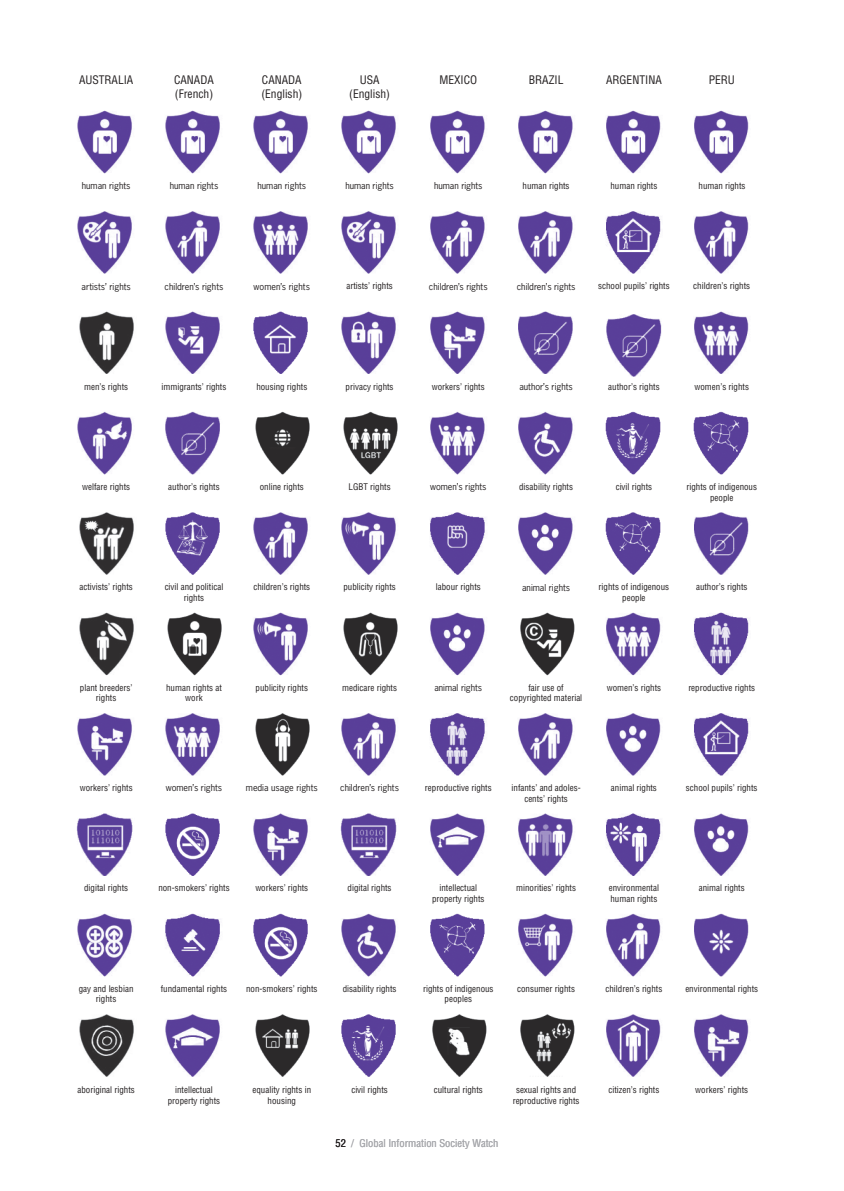
<style>
.page{position:relative;width:844px;height:1191px;background:#fff}
.page>*{position:absolute;margin:0;border:0;box-sizing:border-box;transform-origin:0 0}
.t1{font:condensed 11.55px/13.8px "Helvetica";color:#231f20}
.t2{font:condensed 10.5px "Helvetica";color:#a8a9ad}
.t3{font:condensed 8.92px/10.7px "Helvetica";color:#231f20;text-align:center}
.t4{font:8.92px "News Gothic Std";color:#231f20}
.s1{color:#231f20}
</style>
<div class="page">
<img style="left:76px;top:110px;width:673px;height:967px">
<p class="t1" style="left:79px;top:73px;width:56px">AUSTRALIA</p>
<p class="t4" style="left:82px;top:180px;width:50px">human rights</p>
<p class="t1" style="left:174px;top:73px;width:41px">CANADA (French)</p>
<p class="t1" style="left:261px;top:73px;width:42px">CANADA (English)</p>
<p class="t1" style="left:349px;top:73px;width:42px;text-align:center">USA (English)</p>
<p class="t1" style="left:439px;top:73px;width:39px">MEXICO</p>
<p class="t1" style="left:528px;top:73px;width:36px">BRAZIL</p>
<p class="t1" style="left:606px;top:73px;width:57px">ARGENTINA</p>
<p class="t1" style="left:708px;top:73px;width:28px">PERU</p>
<p class="t4" style="left:170px;top:180px;width:50px">human rights</p>
<p class="t4" style="left:257px;top:180px;width:50px">human rights</p>
<p class="t4" style="left:345px;top:180px;width:50px">human rights</p>
<p class="t4" style="left:434px;top:180px;width:50px">human rights</p>
<p class="t3" style="left:522px;top:180px;width:48px">human rights</p>
<p class="t3" style="left:610px;top:180px;width:48px">human rights</p>
<p class="t3" style="left:698px;top:180px;width:48px">human rights</p>
<p class="t4" style="left:82px;top:280px;width:51px">artists’ rights</p>
<p class="t4" style="left:165px;top:280px;width:60px">children’s rights</p>
<p class="t4" style="left:253px;top:280px;width:58px">women’s rights</p>
<p class="t3" style="left:346px;top:280px;width:48px">artists’ rights</p>
<p class="t4" style="left:429px;top:280px;width:60px">children’s rights</p>
<p class="t4" style="left:516px;top:280px;width:60px">children’s rights</p>
<p class="t3" style="left:598px;top:281px;width:73px">school pupils’ rights</p>
<p class="t3" style="left:693px;top:281px;width:58px">children’s rights</p>
<p class="t3" style="left:84px;top:381px;width:45px">men’s rights</p>
<p class="t3" style="left:161px;top:381px;width:66px">immigrants’ rights</p>
<p class="t3" style="left:256px;top:381px;width:52px">housing rights</p>
<p class="t3" style="left:345px;top:381px;width:49px">privacy rights</p>
<p class="t3" style="left:432px;top:381px;width:54px">workers’ rights</p>
<p class="t4" style="left:519px;top:381px;width:55px">author’s rights</p>
<p class="t3" style="left:608px;top:381px;width:53px">author’s rights</p>
<p class="t3" style="left:694px;top:381px;width:56px">women’s rights</p>
<p class="t3" style="left:82px;top:481px;width:49px">welfare rights</p>
<p class="t3" style="left:168px;top:481px;width:53px">author’s rights</p>
<p class="t3" style="left:260px;top:481px;width:45px">online rights</p>
<p class="t3" style="left:348px;top:481px;width:43px">LGBT rights</p>
<p class="t3" style="left:79px;top:581px;width:55px">activists’ rights</p>
<p class="t3" style="left:165px;top:581px;width:60px">civil and political rights</p>
<p class="t3" style="left:253px;top:581px;width:58px">children’s rights</p>
<p class="t3" style="left:343px;top:581px;width:54px">publicity rights</p>
<p class="t4" style="left:430px;top:481px;width:58px">women’s rights</p>
<p class="t3" style="left:435px;top:581px;width:46px">labour rights</p>
<p class="t3" style="left:519px;top:481px;width:55px">disability rights</p>
<p class="t3" style="left:615px;top:481px;width:38px">civil rights</p>
<p class="t3" style="left:686px;top:481px;width:72px">rights of indigenous people</p>
<p class="t4" style="left:522px;top:581px;width:49px">animal rights</p>
<p class="t3" style="left:598px;top:581px;width:72px">rights of indigenous people</p>
<p class="t3" style="left:695px;top:581px;width:53px">author’s rights</p>
<p class="t3" style="left:80px;top:682px;width:54px">plant breeders’ rights</p>
<p class="t3" style="left:166px;top:682px;width:57px">human rights at work</p>
<p class="t3" style="left:255px;top:682px;width:54px">publicity rights</p>
<p class="t3" style="left:342px;top:682px;width:56px">medicare rights</p>
<p class="t4" style="left:434px;top:682px;width:49px">animal rights</p>
<p class="t3" style="left:510px;top:682px;width:74px">fair use of copyrighted material</p>
<p class="t3" style="left:606px;top:682px;width:56px">women’s rights</p>
<p class="t3" style="left:688px;top:682px;width:68px">reproductive rights</p>
<p class="t3" style="left:80px;top:782px;width:54px">workers’ rights</p>
<p class="t4" style="left:166px;top:782px;width:58px">women’s rights</p>
<p class="t4" style="left:246px;top:782px;width:73px">media usage rights</p>
<p class="t4" style="left:340px;top:782px;width:60px">children’s rights</p>
<p class="t3" style="left:425px;top:782px;width:68px">reproductive rights</p>
<p class="t3" style="left:511px;top:782px;width:71px">infants’ and adoles&shy;cents’ rights</p>
<p class="t3" style="left:610px;top:782px;width:47px">animal rights</p>
<p class="t3" style="left:685px;top:782px;width:73px">school pupils’ rights</p>
<p class="t3" style="left:84px;top:882px;width:45px">digital rights</p>
<p class="t3" style="left:158px;top:882px;width:73px">non-smokers’ rights</p>
<p class="t3" style="left:255px;top:882px;width:54px">workers’ rights</p>
<p class="t3" style="left:347px;top:882px;width:45px">digital rights</p>
<p class="t3" style="left:432px;top:882px;width:54px">intellectual property rights</p>
<p class="t3" style="left:516px;top:882px;width:61px">minorities’ rights</p>
<p class="t3" style="left:608px;top:882px;width:52px;text-align:left">environmental human rights</p>
<p class="t3" style="left:698px;top:882px;width:47px">animal rights</p>
<p class="t3" style="left:79px;top:982px;width:56px">gay and lesbian rights</p>
<p class="t3" style="left:161px;top:982px;width:68px">fundamental rights</p>
<p class="t3" style="left:246px;top:982px;width:73px">non-smokers’ rights</p>
<p class="t3" style="left:342px;top:982px;width:55px">disability rights</p>
<p class="t3" style="left:423px;top:982px;width:72px">rights of indigenous peoples</p>
<p class="t3" style="left:517px;top:982px;width:59px">consumer rights</p>
<p class="t3" style="left:605px;top:982px;width:58px">children’s rights</p>
<p class="t3" style="left:685px;top:982px;width:74px">environmental rights</p>
<p class="t3" style="left:77px;top:1084px;width:59px">aboriginal rights</p>
<p class="t3" style="left:168px;top:1084px;width:54px">intellectual property rights</p>
<p class="t3" style="left:252px;top:1084px;width:60px">equality rights in housing</p>
<p class="t3" style="left:351px;top:1084px;width:38px">civil rights</p>
<p class="t3" style="left:433px;top:1084px;width:50px">cultural rights</p>
<p class="t2" style="left:335px;top:1137px;width:164px"><span class="s1">52</span> / Global Information Society Watch</p>
<p class="t3" style="left:512px;top:1084px;width:68px">sexual rights and reproductive rights</p>
<p class="t3" style="left:608px;top:1084px;width:52px">citizen’s rights</p>
<p class="t3" style="left:695px;top:1084px;width:54px">workers’ rights</p>
</div>
